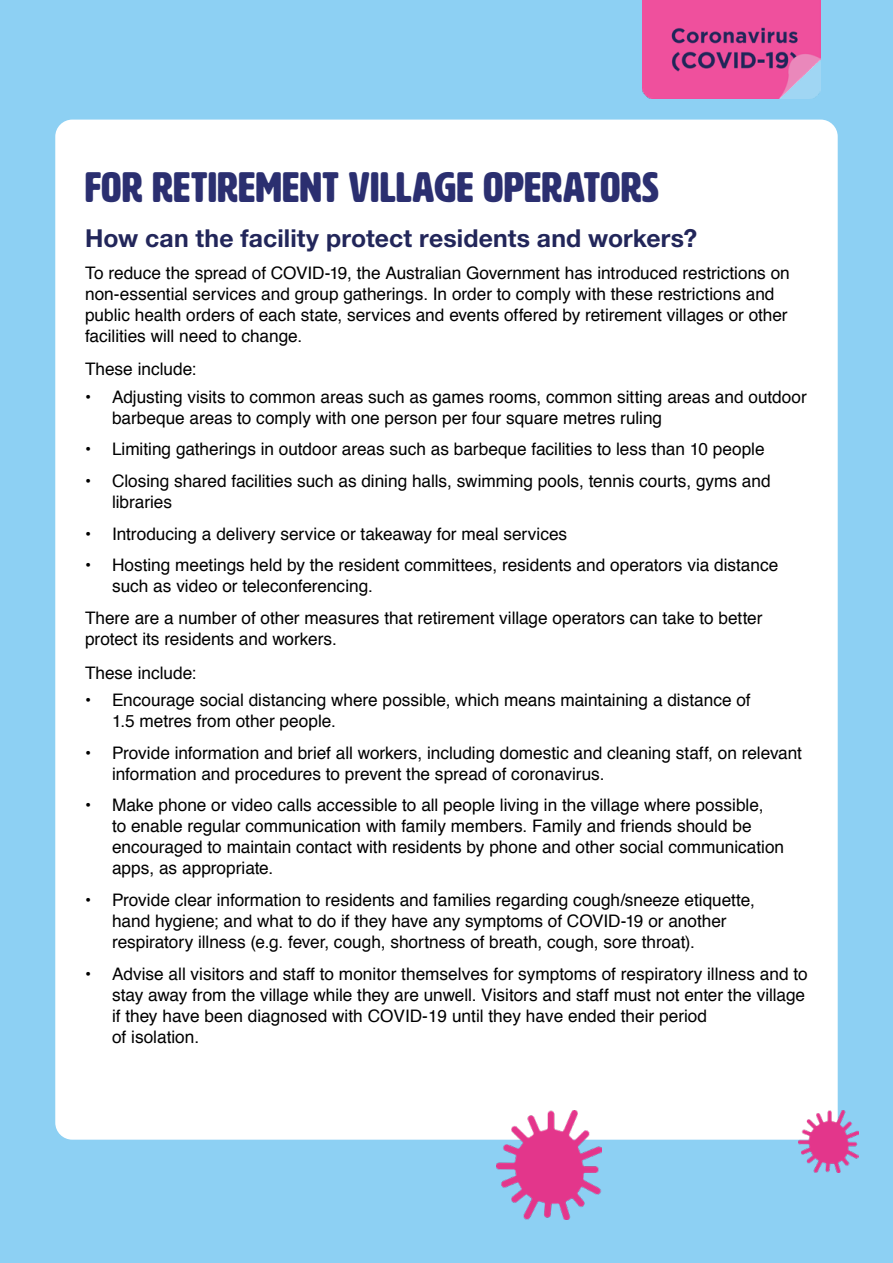
<style>
.page{position:relative;width:893px;height:1263px;background:#8dd0f3}
.page>*{position:absolute;margin:0;border:0;box-sizing:border-box;transform-origin:0 0}
.t1{font:42px "HWT Artz";letter-spacing:.015em;color:#2b2f70}
.t2{font:700 24.75px "Helvetica Neue LT Std";letter-spacing:.005em;color:#22265a}
.t3{font:17.25px/21px "Helvetica";color:#000}
</style>
<div class="page">
<img style="left:642px;top:0;width:179px;height:98px">
<div style="left:55px;top:120px;width:783px;height:1020px;background:#fff;border-radius:17px"></div>
<img style="left:496px;top:1111px;width:106px;height:108px">
<img style="left:798px;top:1111px;width:61px;height:62px">
<p class="t1" style="left:85px;top:165px;width:575px">FOR RETIREMENT VILLAGE OPERATORS</p>
<p class="t2" style="left:85px;top:223px;width:614px">How can the facility protect residents and workers?</p>
<p class="t3" style="left:85px;top:263px;width:706px">To reduce the spread of COVID-19, the Australian Government has introduced restrictions on non-essential services and group gatherings. In order to comply with these restrictions and public health orders of each state, services and events offered by retirement villages or other facilities will need to change.</p>
<p class="t3" style="left:85px;top:359px;width:113px">These include:</p>
<p class="t3" style="left:112px;top:387px;width:696px;text-indent:-27px">• Adjusting visits to common areas such as games rooms, common sitting areas and outdoor barbeque areas to comply with one person per four square metres ruling</p>
<p class="t3" style="left:85px;top:439px;width:681px">• Limiting gatherings in outdoor areas such as barbeque facilities to less than 10 people</p>
<p class="t3" style="left:112px;top:471px;width:660px;text-indent:-27px">• Closing shared facilities such as dining halls, swimming pools, tennis courts, gyms and libraries</p>
<p class="t3" style="left:85px;top:524px;width:484px">• Introducing a delivery service or takeaway for meal services</p>
<p class="t3" style="left:112px;top:555px;width:668px;text-indent:-27px">• Hosting meetings held by the resident committees, residents and operators via distance such as video or teleconferencing.</p>
<p class="t3" style="left:85px;top:608px;width:679px">There are a number of other measures that retirement village operators can take to better protect its residents and workers.</p>
<p class="t3" style="left:85px;top:663px;width:113px">These include:</p>
<p class="t3" style="left:112px;top:690px;width:640px;text-indent:-27px">• Encourage social distancing where possible, which means maintaining a distance of<br>1.5 metres from other people.</p>
<p class="t3" style="left:112px;top:743px;width:692px;text-indent:-27px">• Provide information and brief all workers, including domestic and cleaning staff, on relevant information and procedures to prevent the spread of coronavirus.</p>
<p class="t3" style="left:112px;top:795px;width:674px;text-indent:-27px">• Make phone or video calls accessible to all people living in the village where possible,<br>to enable regular communication with family members. Family and friends should be encouraged to maintain contact with residents by phone and other social communication apps, as appropriate.</p>
<p class="t3" style="left:112px;top:890px;width:644px;text-indent:-27px">• Provide clear information to residents and families regarding cough/sneeze etiquette, hand hygiene; and what to do if they have any symptoms of COVID-19 or another respiratory illness (e.g. fever, cough, shortness of breath, cough, sore throat).</p>
<p class="t3" style="left:112px;top:964px;width:697px;text-indent:-27px">• Advise all visitors and staff to monitor themselves for symptoms of respiratory illness and to stay away from the village while they are unwell. Visitors and staff must not enter the village if they have been diagnosed with COVID-19 until they have ended their period<br>of isolation.</p>
</div>
